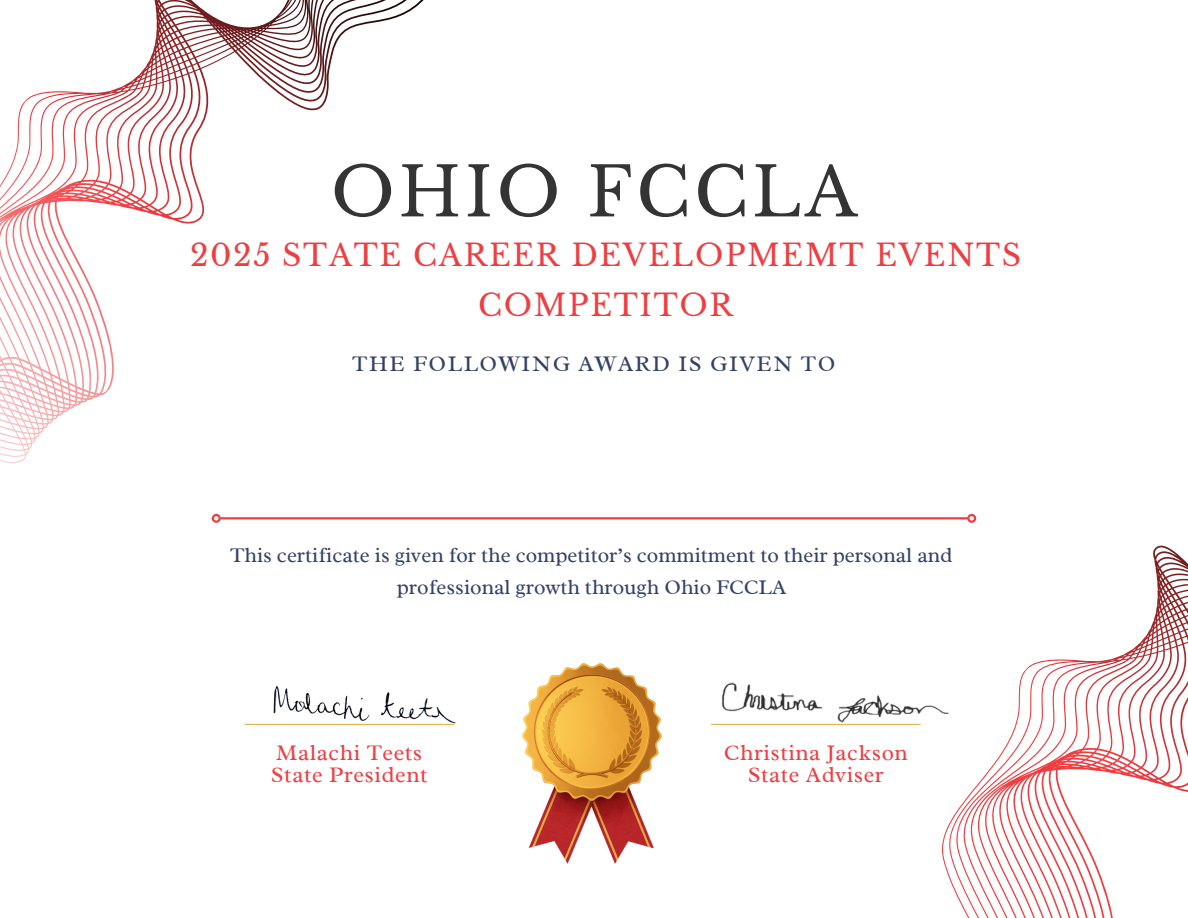
<style>
.page{position:relative;width:1188px;height:918px;background:#fff}
.page>*{position:absolute;margin:0;border:0;box-sizing:border-box;transform-origin:0 0}
.t1{font:67.8px "Libre Baskerville";letter-spacing:.055em;color:#343434}
.t2{font:30px/50.7px "Libre Baskerville";letter-spacing:.055em;color:#ef3e42;text-align:center}
.t3{font:22.65px "Radley";letter-spacing:.025em;color:#ef3e42}
.t4{font:22.65px "Radley";letter-spacing:.07em;color:#334166}
.t5{font:21.15px/31.8px "Radley";color:#334166;text-align:center}
</style>
<div class="page">
<hr style="left:220px;top:517px;width:748px;height:2px;background:#ef3e42">
<svg style="left:777px;top:513px;width:411px;height:405px"></svg>
<svg style="left:0;top:0;width:454px;height:523px"></svg>
<img style="left:523px;top:664px;width:138px;height:200px">
<img style="left:711px;top:662px;width:297px;height:63px">
<img style="left:244px;top:685px;width:212px;height:40px">
<p class="t1" style="left:331px;top:151px;width:528px">OHIO FCCLA</p>
<p class="t2" style="left:190px;top:230px;width:833px">2025 STATE CAREER DEVELOPMEMT EVENTS<br>COMPETITOR</p>
<h3 class="t4" style="left:352px;top:349px;width:485px">THE FOLLOWING AWARD IS GIVEN TO</h3>
<h2 class="t5" style="left:230px;top:539px;width:724px">This certificate is given for the competitor’s commitment to their personal and professional growth through Ohio FCCLA</h2>
<p class="t3" style="left:276px;top:738px;width:148px">Malachi Teets</p>
<p class="t3" style="left:271px;top:760px;width:158px">State President</p>
<p class="t3" style="left:724px;top:738px;width:185px">Christina Jackson</p>
<h1 class="t3" style="left:748px;top:760px;width:137px">State Adviser</h1>
</div>
